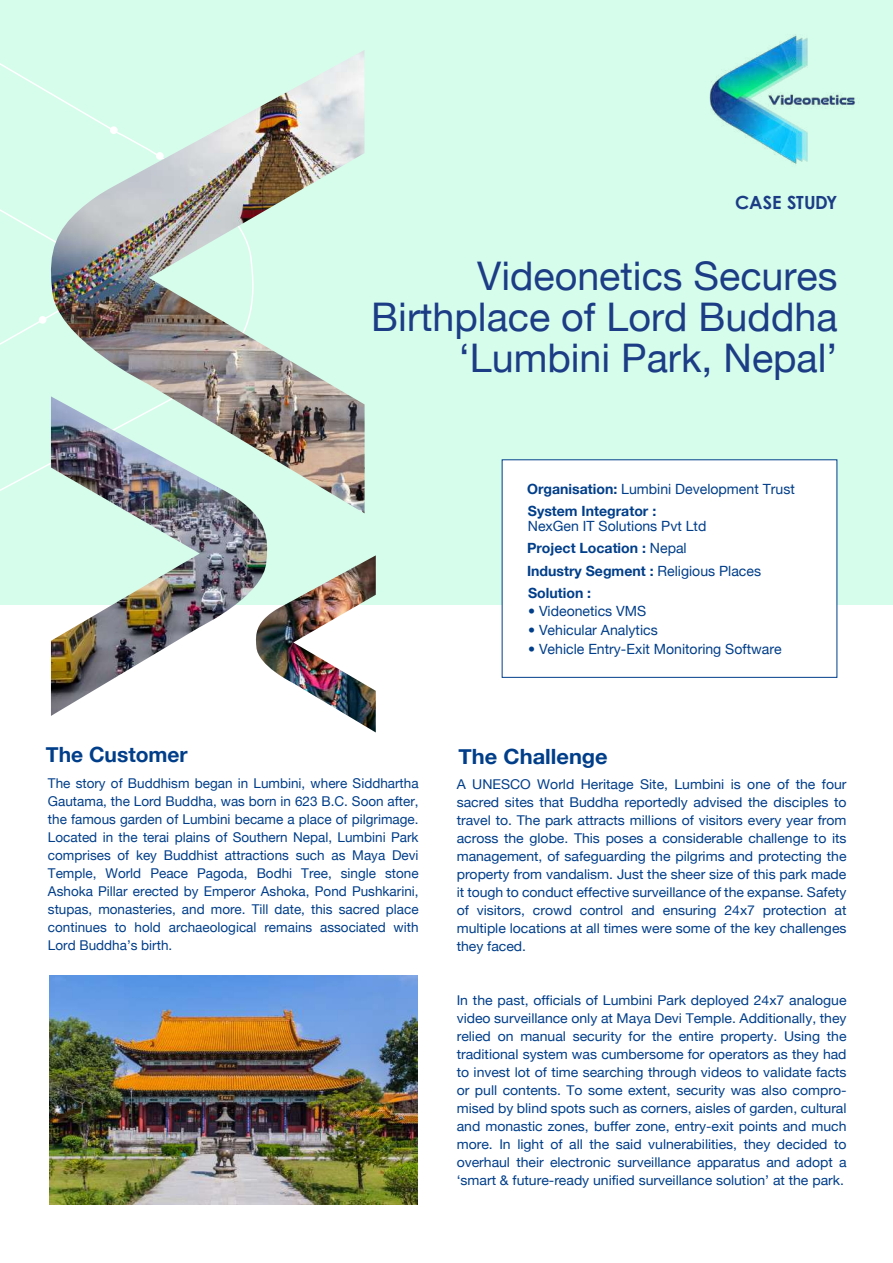
<style>
.page{position:relative;width:893px;height:1263px;background:#fff}
.page>*{position:absolute;margin:0;border:0;box-sizing:border-box;transform-origin:0 0}
.t1{font:39.45px/40.8px "Helvetica Neue";color:#1c3d85;text-align:right}
.t2{font:700 21px "Helvetica Neue";color:#003e8a;scale:1.04 1}
.t3{font:700 21px "Helvetica Neue";color:#003e8a}
.t4{font:700 18.15px "Century Gothic";letter-spacing:-.01em;color:#1c3d85}
.t5{font:700 14.1px/22px "Helvetica Neue";color:#003e8a}
.t6{font:14.1px "Helvetica Neue";color:#003e8a}
.t7{font:13.5px/18px "Helvetica Neue";color:#003e8a;text-align:justify;scale:1.04 1}
.t8{font:13.5px/18px "Helvetica Neue";color:#003e8a;text-align:justify}
.s1{font-weight:400}
</style>
<div class="page">
<div style="left:0;top:0;width:893px;height:605px;background:#d6fdeb"></div>
<div style="left:39px;top:316px;width:7px;height:8px;background:#fff;border-radius:50%"></div>
<div style="left:502px;top:460px;width:335px;height:217px;background:#fff"></div>
<img style="left:709px;top:34px;width:146px;height:131px">
<img style="left:50px;top:975px;width:367px;height:229px">
<img style="left:47px;top:50px;width:318px;height:463px">
<img style="left:51px;top:396px;width:219px;height:320px">
<img style="left:254px;top:555px;width:122px;height:177px">
<h3 class="t4" style="left:735px;top:188px;width:104px">CASE STUDY</h3>
<h1 class="t1" style="left:371px;top:255px;width:468px">Videonetics Secures<br>Birthplace of Lord Buddha ‘Lumbini Park, Nepal’</h1>
<h2 class="t3" style="left:46px;top:742px;width:143px">The Customer</h2>
<p class="t8" style="left:48px;top:774px;width:372px">The story of Buddhism began in Lumbini, where Siddhartha Gautama, the Lord Buddha, was born in 623 B.C. Soon after, the famous garden of Lumbini became a place of pilgrimage.<br>Located in the terai plains of Southern Nepal, Lumbini Park comprises of key Buddhist attractions such as Maya Devi Temple, World Peace Pagoda, Bodhi Tree, single stone Ashoka Pillar erected by Emperor Ashoka, Pond Pushkarini, stupas, monasteries, and more. Till date, this sacred place continues to hold archaeological remains associated with Lord Buddha’s birth.</p>
<p class="t5" style="left:527px;top:478px;width:269px">Organisation: <span class="s1">Lumbini Development Trust<br></span>System Integrator :</p>
<p class="t6" style="left:528px;top:517px;width:180px">NexGen IT Solutions Pvt Ltd</p>
<p class="t5" style="left:527px;top:560px;width:235px;line-height:21.6px">Industry Segment : <span class="s1">Religious Places<br></span>Solution :</p>
<p class="t6" style="left:528px;top:603px;width:120px">• Videonetics VMS</p>
<p class="t6" style="left:528px;top:622px;width:131px">• Vehicular Analytics</p>
<p class="t6" style="left:528px;top:640px;width:255px">• Vehicle Entry-Exit Monitoring Software</p>
<p class="t5" style="left:527px;top:537px;width:161px">Project Location : <span class="s1">Nepal</span></p>
<h2 class="t2" style="left:459px;top:743px;width:145px">The Challenge</h2>
<p class="t7" style="left:457px;top:775px;width:376px">A UNESCO World Heritage Site, Lumbini is one of the four sacred sites that Buddha reportedly advised the disciples to travel to. The park attracts millions of visitors every year from across the globe. This poses a considerable challenge to its management, of safeguarding the pilgrims and protecting the property from vandalism. Just the sheer size of this park made it tough to conduct effective surveillance of the expanse. Safety of visitors, crowd control and ensuring 24x7 protection at multiple locations at all times were some of the key challenges they faced.</p>
<p class="t7" style="left:457px;top:991px;width:376px">In the past, officials of Lumbini Park deployed 24x7 analogue video surveillance only at Maya Devi Temple. Additionally, they relied on manual security for the entire property. Using the traditional system was cumbersome for operators as they had to invest lot of time searching through videos to validate facts or pull contents. To some extent, security was also compro&shy;mised by blind spots such as corners, aisles of garden, cultural and monastic zones, buffer zone, entry-exit points and much more. In light of all the said vulnerabilities, they decided to overhaul their electronic surveillance apparatus and adopt a ‘smart &amp; future-ready unified surveillance solution’ at the park.</p>
</div>
